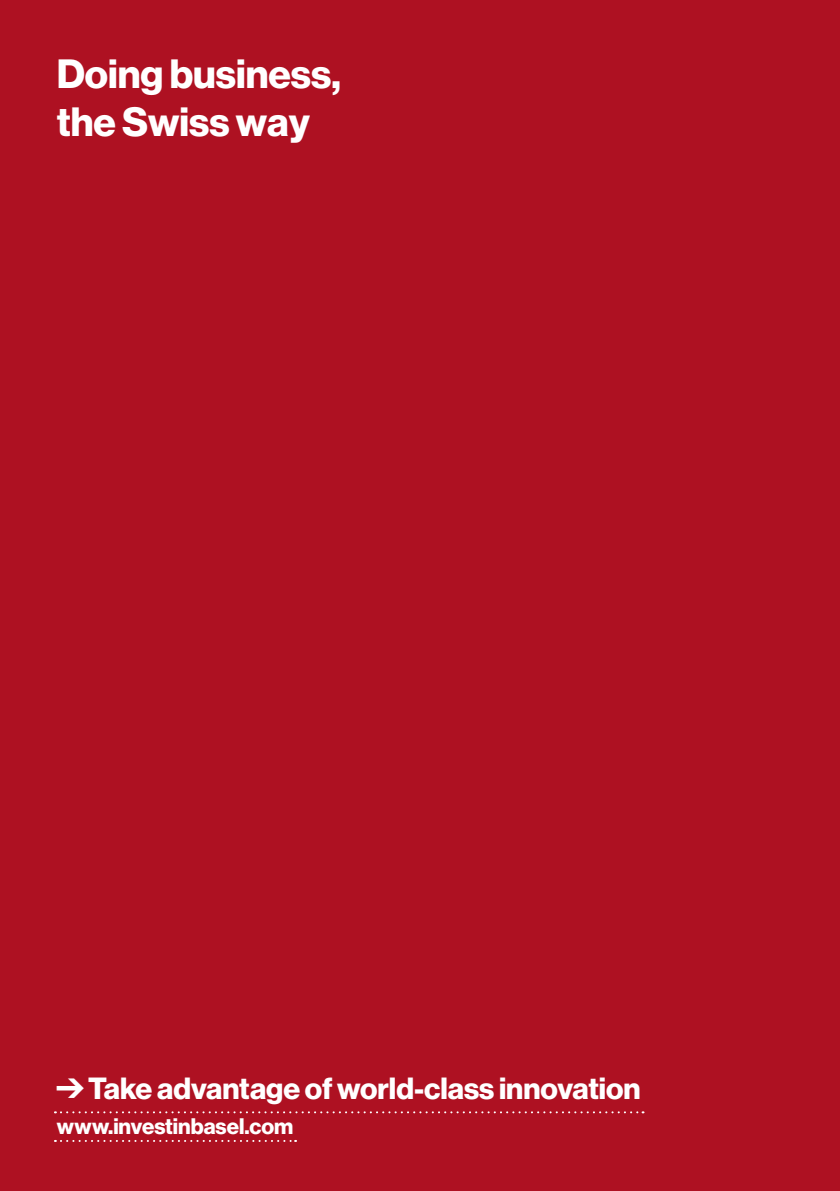
<style>
.page{position:relative;width:840px;height:1191px;background:#fff}
.page>*{position:absolute;margin:0;border:0;box-sizing:border-box;transform-origin:0 0}
.t1{font:40px/48px "N Haas Grotesk DS Pro 75 Bd";color:#fff}
.t2{font:30px "N Haas Grotesk DS Pro 75 Bd";color:#fff}
.t3{font:22px "N Haas Grotesk DS Pro 75 Bd";color:#fff}
</style>
<div class="page">
<div style="left:0;top:0;width:839px;height:1191px;background:#ae1122"></div>
<svg style="left:55px;top:1111px;width:588px;height:2px"></svg>
<svg style="left:55px;top:1140px;width:241px;height:2px"></svg>
<h1 class="t1" style="left:57px;top:50px;width:285px">Doing business, the Swiss way</h1>
<p class="t2" style="left:88px;top:1070px;width:553px">Take advantage of world-class innovation</p>
<p class="t3" style="left:57px;top:1113px;width:238px">www.investinbasel.com</p>
</div>
